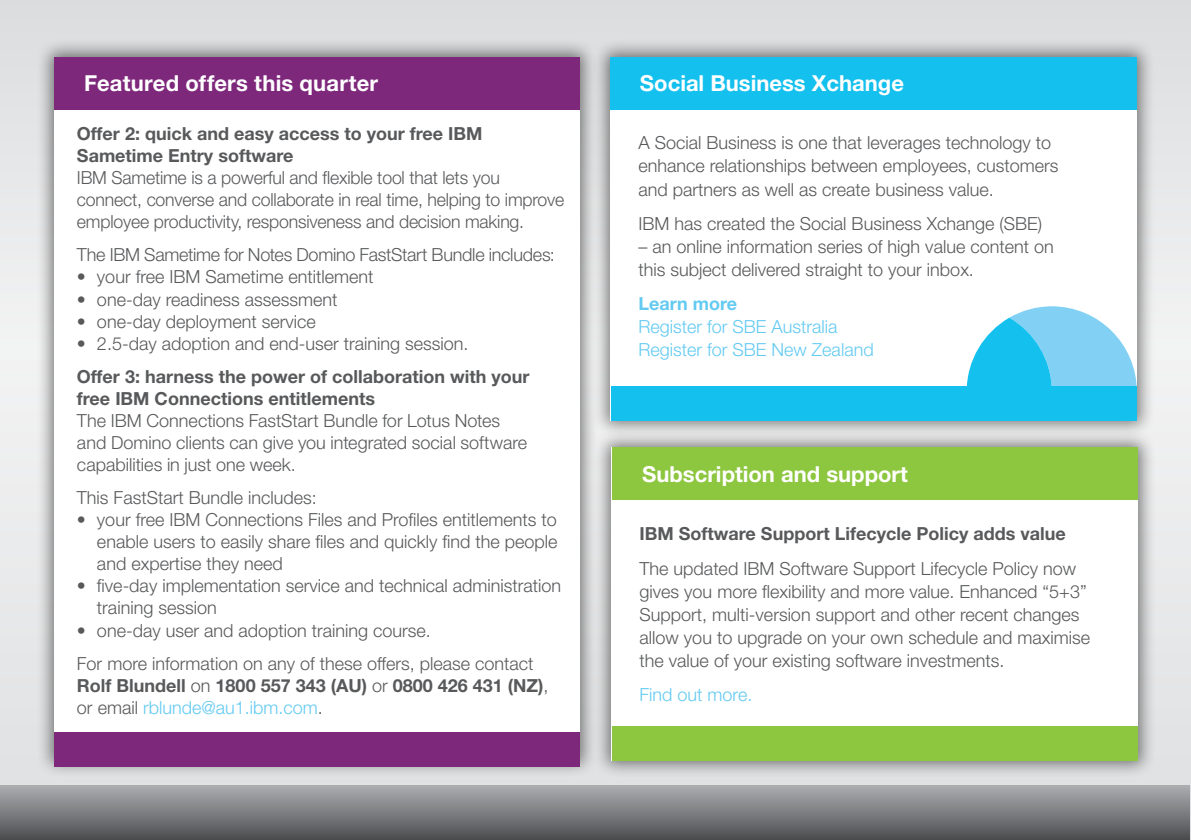
<style>
.page{position:relative;width:1191px;height:840px;background:#fff}
.page>*{position:absolute;margin:0;border:0;box-sizing:border-box;transform-origin:0 0}
.t1{font:700 22px "Helvetica Neue LT Std";color:#fff}
.t2{font:300 18px/23px "Helvetica Neue LT Std";color:#58595b}
.t3{font:700 18px/22px "Helvetica Neue LT Std";color:#58595b}
.t4{font:300 18px/23px "Helvetica Neue LT Std";color:#63caf1}
.t5{font:700 18px "Helvetica Neue LT Std";color:#63caf1}
.s1{font-weight:300}
.s2{font-weight:300;color:#63caf1}
</style>
<div class="page">
<div style="left:0;top:0;width:1191px;height:839px;background:linear-gradient(to bottom,#e7e8e9,#eaebeb)"></div>
<div style="left:36px;top:39px;width:562px;height:739px;background:#000;opacity:.5"></div>
<div style="left:54px;top:57px;width:526px;height:703px;background:#fff"></div>
<div style="left:54px;top:57px;width:526px;height:52px;background:#7e287c"></div>
<div style="left:0;top:784px;width:1189px;height:55px;background:linear-gradient(to bottom,#adafb2,#4f4f52)"></div>
<div style="left:591px;top:39px;width:564px;height:399px;background:#000;opacity:.5"></div>
<div style="left:610px;top:57px;width:526px;height:363px;background:#fff"></div>
<div style="left:592px;top:429px;width:564px;height:348px;background:#000;opacity:.5"></div>
<div style="left:611px;top:447px;width:527px;height:313px;background:#fff"></div>
<div style="left:610px;top:57px;width:526px;height:52px;background:#14c0ee"></div>
<svg style="left:966px;top:306px;width:170px;height:80px"></svg>
<div style="left:612px;top:447px;width:526px;height:53px;background:#8dc63f"></div>
<div style="left:611px;top:386px;width:525px;height:34px;background:#14c0ee"></div>
<div style="left:612px;top:726px;width:526px;height:34px;background:#8dc63f"></div>
<div style="left:54px;top:732px;width:526px;height:34px;background:#7e287c"></div>
<p class="t1" style="left:84px;top:69px;width:295px">Featured offers this quarter</p>
<p class="t1" style="left:640px;top:69px;width:265px">Social Business Xchange</p>
<p class="t3" style="left:77px;top:122px;width:407px">Offer 2: quick and easy access to your free IBM<br>Sametime Entry software</p>
<p class="t2" style="left:77px;top:166px;width:489px;line-height:22px">IBM Sametime is a powerful and flexible tool that lets you connect, converse and collaborate in real time, helping to improve employee productivity, responsiveness and decision making.</p>
<p class="t2" style="left:77px;top:243px;width:479px">The IBM Sametime for Notes Domino FastStart Bundle includes:</p>
<p class="t2" style="left:77px;top:265px;width:298px">• your free IBM Sametime entitlement</p>
<p class="t2" style="left:77px;top:287px;width:262px">• one-day readiness assessment</p>
<p class="t2" style="left:77px;top:309px;width:240px">• one-day deployment service</p>
<p class="t2" style="left:77px;top:331px;width:393px">• 2.5-day adoption and end-user training session.</p>
<p class="t3" style="left:77px;top:365px;width:454px">Offer 3: harness the power of collaboration with your free IBM Connections entitlements</p>
<p class="t2" style="left:77px;top:409px;width:452px;line-height:22px">The IBM Connections FastStart Bundle for Lotus Notes and Domino clients can give you integrated social software capabilities in just one week.</p>
<p class="t2" style="left:77px;top:486px;width:241px">This FastStart Bundle includes:</p>
<p class="t2" style="left:97px;top:508px;width:462px;line-height:22px;text-align:justify;text-indent:-20px">• your free IBM Connections Files and Profiles entitlements to enable users to easily share files and quickly find the people and expertise they need</p>
<p class="t2" style="left:97px;top:574px;width:466px;line-height:22px;text-indent:-20px">• five-day implementation service and technical administration training session</p>
<p class="t2" style="left:77px;top:612px;width:458px;line-height:33.4px">• one-day user and adoption training course.<br>For more information on any of these offers, please contact</p>
<p class="t3" style="left:77px;top:673px;width:473px">Rolf Blundell <span class="s1">on</span> 1800 557 343 (AU) <span class="s1">or</span> 0800 426 431 (NZ)<span class="s1">, or email</span> <span class="s2">rblunde@au1.ibm.com</span><span class="s1">.</span></p>
<p class="t2" style="left:638px;top:131px;width:421px">A Social Business is one that leverages technology to enhance relationships between employees, customers and partners as well as create business value.</p>
<p class="t2" style="left:638px;top:211px;width:405px">IBM has created the Social Business Xchange (SBE)</p>
<p class="t2" style="left:638px;top:234px;width:417px">– an online information series of high value content on this subject delivered straight to your inbox.</p>
<p class="t5" style="left:638px;top:292px;width:100px">Learn more</p>
<p class="t4" style="left:638px;top:315px;width:237px">Register for SBE Australia<br>Register for SBE New Zealand</p>
<p class="t1" style="left:642px;top:460px;width:267px">Subscription and support</p>
<p class="t3" style="left:639px;top:522px;width:427px">IBM Software Support Lifecycle Policy adds value</p>
<p class="t2" style="left:639px;top:556px;width:452px">The updated IBM Software Support Lifecycle Policy now gives you more flexibility and more value. Enhanced “5+3” Support, multi-version support and other recent changes allow you to upgrade on your own schedule and maximise the value of your existing software investments.</p>
<p class="t4" style="left:639px;top:682px;width:114px">Find out more.</p>
</div>
